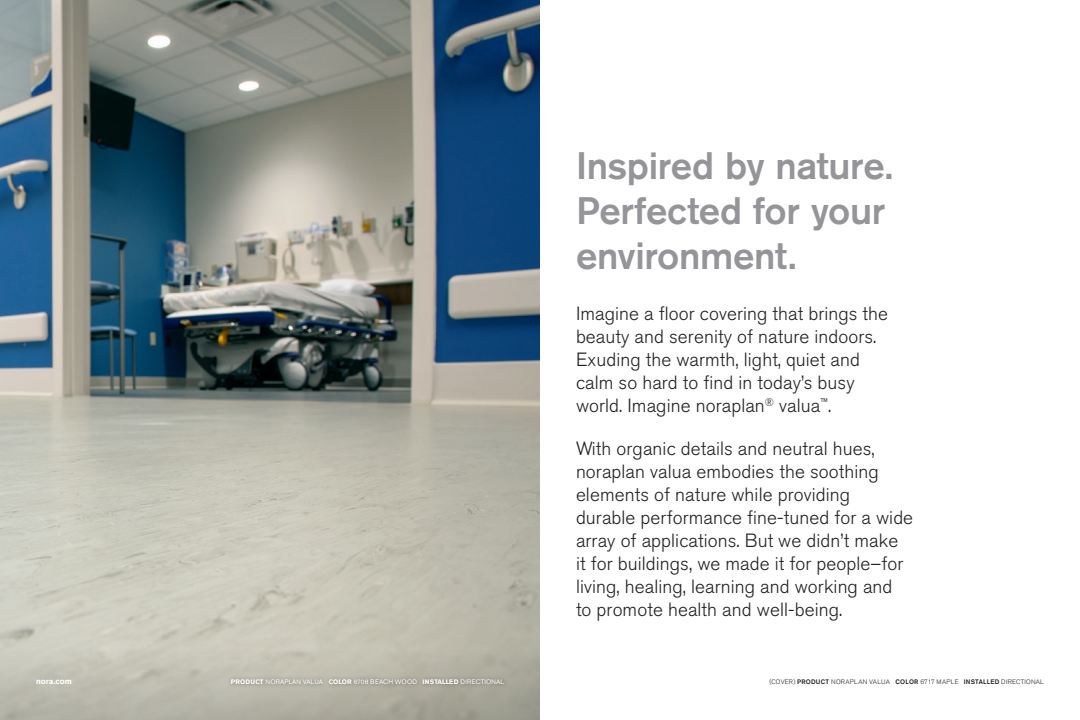
<style>
.page{position:relative;width:1080px;height:720px;background:#fff}
.page>*{position:absolute;margin:0;border:0;box-sizing:border-box;transform-origin:0 0}
.Head_Medium_38pt{font:500 38px/45px "Akzidenz Grotesk Pro";letter-spacing:-.01em;color:#959599}
.Intro_Light_19pt{font:300 19px/23px "Akzidenz Grotesk Pro";letter-spacing:.005em;color:#231f20}
.t1{font:700 8px "Akzidenz Grotesk Pro";color:#fff}
.t2{font:300 6.5px "Akzidenz Grotesk Pro";letter-spacing:.035em;color:#231f20}
.t3{font:6.5px "Akzidenz Grotesk Pro";letter-spacing:.01em;color:#fff}
.s1{font-weight:700}
.s2{font-weight:500}
</style>
<div class="page">
<img style="left:0;top:0;width:540px;height:637px">
<svg style="left:0;top:637px;width:540px;height:83px"></svg>
<div style="left:227px;top:675px;width:281px;height:14px;background:#231f20;opacity:.28"></div>
<p class="Head_Medium_38pt" style="left:576px;top:142px;width:319px">Inspired by nature.<br>Perfected for your environment.</p>
<p class="Intro_Light_19pt" style="left:576px;top:302px;width:314px">Imagine a floor covering that brings the beauty and serenity of nature indoors.<br>Exuding the warmth, light, quiet and calm so hard to find in today’s busy world. Imagine noraplan<sup>®</sup> valua<sup>™</sup>.</p>
<p class="Intro_Light_19pt" style="left:576px;top:437px;width:339px">With organic details and neutral hues, noraplan valua embodies the soothing elements of nature while providing durable performance fine-tuned for a wide array of applications. But we didn’t make<br>it for buildings, we made it for people–for living, healing, learning and working and<br>to promote health and well-being.</p>
<p class="t1" style="left:36px;top:676px;width:37px">nora.com</p>
<p class="t3" style="left:231px;top:678px;width:275px"><span class="s1">PRODUCT</span> NORAPLAN VALUA <span class="s1">COLOR</span> 6708 BEACH WOOD <span class="s1">INSTALLED</span> DIRECTIONAL</p>
<p class="t2" style="left:770px;top:678px;width:276px">(COVER) <span class="s2">PRODUCT</span> NORAPLAN VALUA <span class="s2">COLOR</span> 6717 MAPLE <span class="s2">INSTALLED</span> DIRECTIONAL</p>
</div>
